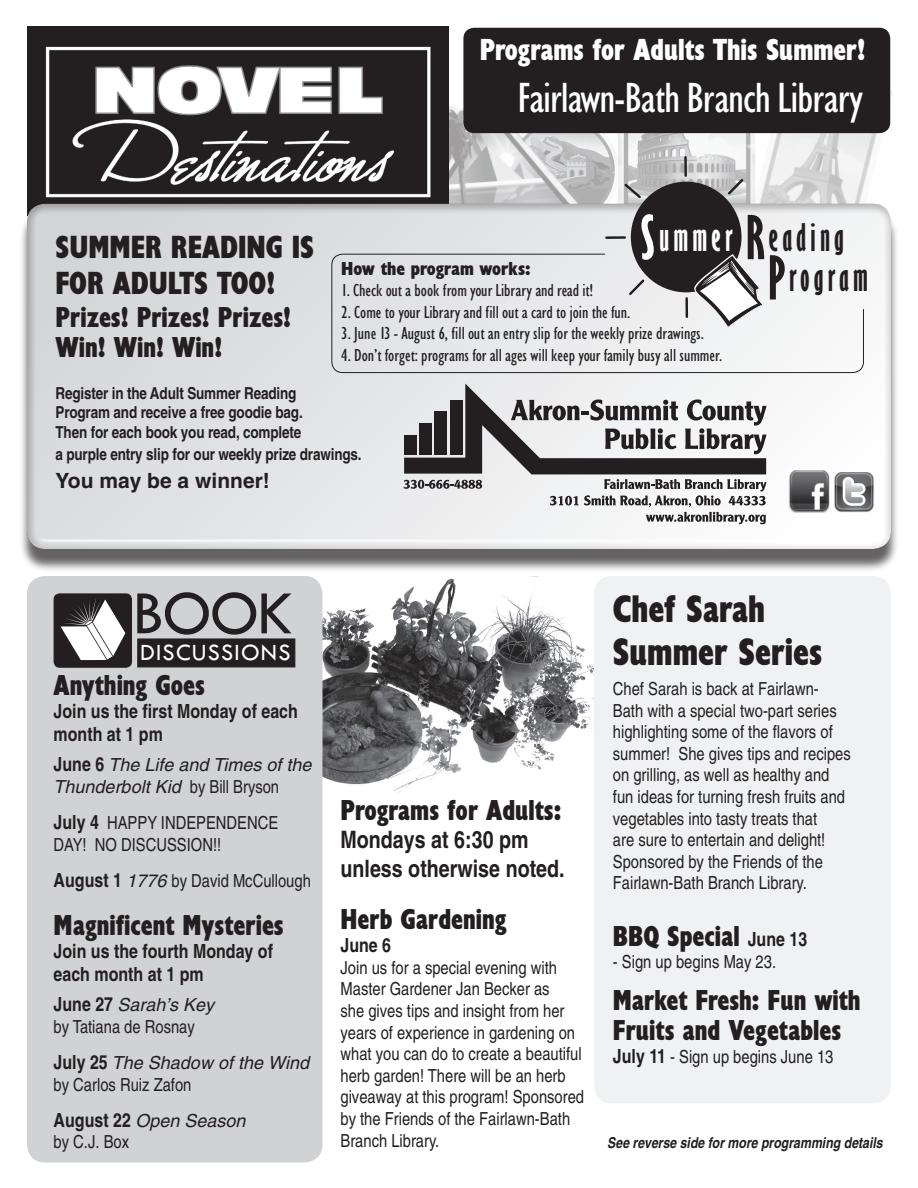
<style>
.page{position:relative;width:918px;height:1188px;background:#fff}
.page>*{position:absolute;margin:0;border:0;box-sizing:border-box;transform-origin:0 0}
.t1{font:64.05px "Tw Cen";color:#231f20}
.t2{font:43.65px "Classical Sans Cond DTC";letter-spacing:-.02em;color:#fff}
.t3{font:41.85px/40.3px "Classical Sans Ex Cond DTC";color:#231f20}
.t4{font:39.9px/43.2px "Classical Sans Ex Bd Cond DTC";color:#231f20;scale:.9 1}
.t5{font:33.3px/36px "Classical Sans Ex Bd Cond DTC";color:#231f20;scale:.9 1}
.t6{font:31.65px "Classical Sans Ex Bd Cond DTC";color:#fff;scale:.9 1}
.t7{font:30px/30px "Classical Sans Ex Bd Cond DTC";color:#231f20;scale:.9 1}
.t8{font:24.3px "Tw Cen";letter-spacing:.05em;color:#fff}
.t9{font:700 condensed 24px/28.8px "Helvetica";color:#231f20}
.t10{font:700 21px "Helvetica";color:#231f20}
.t11{font:700 condensed 19.5px/23.4px "Helvetica";color:#231f20}
.t12{font:19.5px "Classical Sans Ex Bd Cond DTC";color:#231f20}
.t13{font:condensed 18px/21.6px "Helvetica";color:#231f20}
.t14{font:18px "Classical Sans Cond DTC";color:#231f20}
.t15{font:italic 18px/21.6px "Helvetica";color:#231f20}
.t16{font:700 condensed 16.5px/19.8px "Helvetica";letter-spacing:-.01em;color:#231f20}
.t17{font:italic 700 condensed 15px "Helvetica";color:#231f20}
.s1{font-size:66.45px;color:#fff}
.s2{color:#fff}
.s3{font-size:66.45px}
.s4{font-weight:700;font-style:normal;font-stretch:condensed;font-size:19.5px}
.s5{font-style:normal;font-stretch:condensed}
.s6{font-weight:700;font-size:19.5px}
.s7{font-style:italic;font-stretch:normal}
.s8{font-family:"Helvetica";font-weight:700;font-stretch:condensed;font-size:19.5px}
</style>
<div class="page">
<img style="left:308px;top:576px;width:289px;height:227px">
<div style="left:27px;top:576px;width:295px;height:586px;background:#d1d2d4;border-radius:18px"></div>
<div style="left:594px;top:576px;width:297px;height:527px;background:#f0f1f2;border-radius:18px"></div>
<div style="left:137px;top:638px;width:158px;height:29px;background:#231f20;border:1px solid #231f20"></div>
<div style="left:54px;top:594px;width:77px;height:73px;background:#231f20;border-radius:6px"></div>
<div style="left:54px;top:594px;width:78px;height:73px;border:1px solid #231f20;border-radius:6px"></div>
<svg style="left:61px;top:599px;width:64px;height:61px"></svg>
<img style="left:592px;top:133px;width:25px;height:69px">
<img style="left:617px;top:133px;width:128px;height:69px">
<img style="left:745px;top:63px;width:147px;height:139px">
<img style="left:448px;top:102px;width:144px;height:100px">
<img style="left:27px;top:27px;width:421px;height:175px">
<div style="left:19px;top:210px;width:880px;height:362px;background:#231f20;opacity:.7"></div>
<div style="left:26px;top:202px;width:866px;height:348px;background:#231f20;opacity:.75"></div>
<svg style="left:331px;top:253px;width:533px;height:120px"></svg>
<div style="left:463px;top:28px;width:427px;height:105px;background:#231f20;border-radius:11px"></div>
<svg style="left:404px;top:384px;width:362px;height:140px"></svg>
<img style="left:833px;top:472px;width:42px;height:41px">
<img style="left:787px;top:470px;width:43px;height:43px">
<div style="left:631px;top:182px;width:111px;height:110px;background:#231f20;border-radius:50%"></div>
<svg style="left:622px;top:181px;width:21px;height:19px"></svg>
<hr style="left:684px;top:157px;width:3px;height:19px;background:#231f20">
<svg style="left:726px;top:177px;width:20px;height:20px"></svg>
<hr style="left:685px;top:298px;width:3px;height:19px;background:#231f20">
<svg style="left:627px;top:277px;width:20px;height:20px"></svg>
<hr style="left:606px;top:236px;width:19px;height:3px;background:#231f20">
<svg style="left:694px;top:254px;width:70px;height:74px"></svg>
<h3 class="t6" style="left:480px;top:32px;width:430px">Programs for Adults This Summer!</h3>
<h2 class="t2" style="left:517px;top:73px;width:347px">Fairlawn-Bath Branch Library</h2>
<h3 class="t3" style="left:765px;top:217px;width:106px;text-indent:-128px"><span class="s1">S</span><span class="s2">ummer</span> <span class="s3">R</span>eading<br><span class="s3">P</span>rogram</h3>
<h3 class="t5" style="left:56px;top:229px;width:289px">SUMMER READING IS<br>FOR ADULTS TOO!</h3>
<h3 class="t7" style="left:56px;top:303px;width:263px">Prizes! Prizes! Prizes!<br>Win! Win! Win!</h3>
<p class="t16" style="left:56px;top:383px;width:249px">Register in the Adult Summer Reading<br>Program and receive a free goodie bag.<br>Then for each book you read, complete</p>
<p class="t16" style="left:56px;top:444px;width:308px">a purple entry slip for our weekly prize drawings.</p>
<p class="t10" style="left:56px;top:468px;width:216px">You may be a winner!</p>
<p class="t12" style="left:341px;top:257px;width:191px">How the program works:</p>
<p class="t14" style="left:341px;top:280px;width:253px">1. Check out a book from your Library and read it!</p>
<p class="t14" style="left:341px;top:302px;width:291px">2. Come to your Library and fill out a card to join the fun.</p>
<p class="t14" style="left:341px;top:323px;width:364px">3. June 13 - August 6, fill out an entry slip for the weekly prize drawings.</p>
<p class="t14" style="left:341px;top:345px;width:383px">4. Don’t forget: programs for all ages will keep your family busy all summer.</p>
<h1 class="t1" style="left:132px;top:575px;width:162px">BOOK</h1>
<h3 class="t8" style="left:140px;top:638px;width:152px">DISCUSSIONS</h3>
<h3 class="t7" style="left:54px;top:670px;width:170px">Anything Goes</h3>
<p class="t11" style="left:54px;top:699px;width:246px">Join us the first Monday of each month at 1 pm</p>
<p class="t15" style="left:54px;top:754px;width:259px"><span class="s4">June 6</span> The Life and Times of the<br>Thunderbolt Kid <span class="s5">by Bill Bryson</span></p>
<p class="t13" style="left:54px;top:812px;width:226px"><span class="s6">July 4</span> HAPPY INDEPENDENCE<br>DAY! NO DISCUSSION!!</p>
<p class="t13" style="left:54px;top:869px;width:259px"><span class="s6">August 1</span> <span class="s7">1776</span> by David McCullough</p>
<h3 class="t7" style="left:54px;top:910px;width:257px">Magnificent Mysteries</h3>
<p class="t11" style="left:54px;top:939px;width:221px">Join us the fourth Monday of each month at 1 pm</p>
<p class="t13" style="left:54px;top:994px;width:162px"><span class="s6">June 27</span> <span class="s7">Sarah’s Key </span>by Tatiana de Rosnay</p>
<p class="t15" style="left:54px;top:1052px;width:257px"><span class="s4">July 25</span> The Shadow of the Wind <span class="s5">by Carlos Ruiz Zafon</span></p>
<p class="t15" style="left:54px;top:1109px;width:193px"><span class="s4">August 22</span> Open Season <span class="s5">by C.J. Box</span></p>
<h3 class="t7" style="left:340px;top:795px;width:247px">Programs for Adults:</h3>
<h3 class="t9" style="left:340px;top:825px;width:226px">Mondays at 6:30 pm unless otherwise noted.</h3>
<h3 class="t7" style="left:340px;top:904px;width:186px">Herb Gardening</h3>
<p class="t11" style="left:340px;top:933px;width:52px">June 6</p>
<p class="t13" style="left:340px;top:957px;width:245px">Join us for a special evening with<br>Master Gardener Jan Becker as<br>she gives tips and insight from her years of experience in gardening on what you can do to create a beautiful herb garden! There will be an herb giveaway at this program! Sponsored by the Friends of the Fairlawn-Bath<br>Branch Library.</p>
<h3 class="t4" style="left:613px;top:587px;width:234px">Chef Sarah<br>Summer Series</h3>
<p class="t13" style="left:613px;top:678px;width:239px">Chef Sarah is back at Fairlawn-Bath with a special two-part series highlighting some of the flavors of summer! She gives tips and recipes on grilling, as well as healthy and fun ideas for turning fresh fruits and vegetables into tasty treats that<br>are sure to entertain and delight!<br>Sponsored by the Friends of the Fairlawn-Bath Branch Library.</p>
<h3 class="t7" style="left:613px;top:922px;width:217px">BBQ Special <span class="s8">June 13</span></h3>
<p class="t13" style="left:613px;top:951px;width:165px">- Sign up begins May 23.</p>
<h3 class="t7" style="left:613px;top:985px;width:277px">Market Fresh: Fun with<br>Fruits and Vegetables</h3>
<p class="t13" style="left:613px;top:1046px;width:222px"><span class="s6">July 11</span> - Sign up begins June 13</p>
<p class="t17" style="left:607px;top:1133px;width:277px">See reverse side for more programming details</p>
</div>
